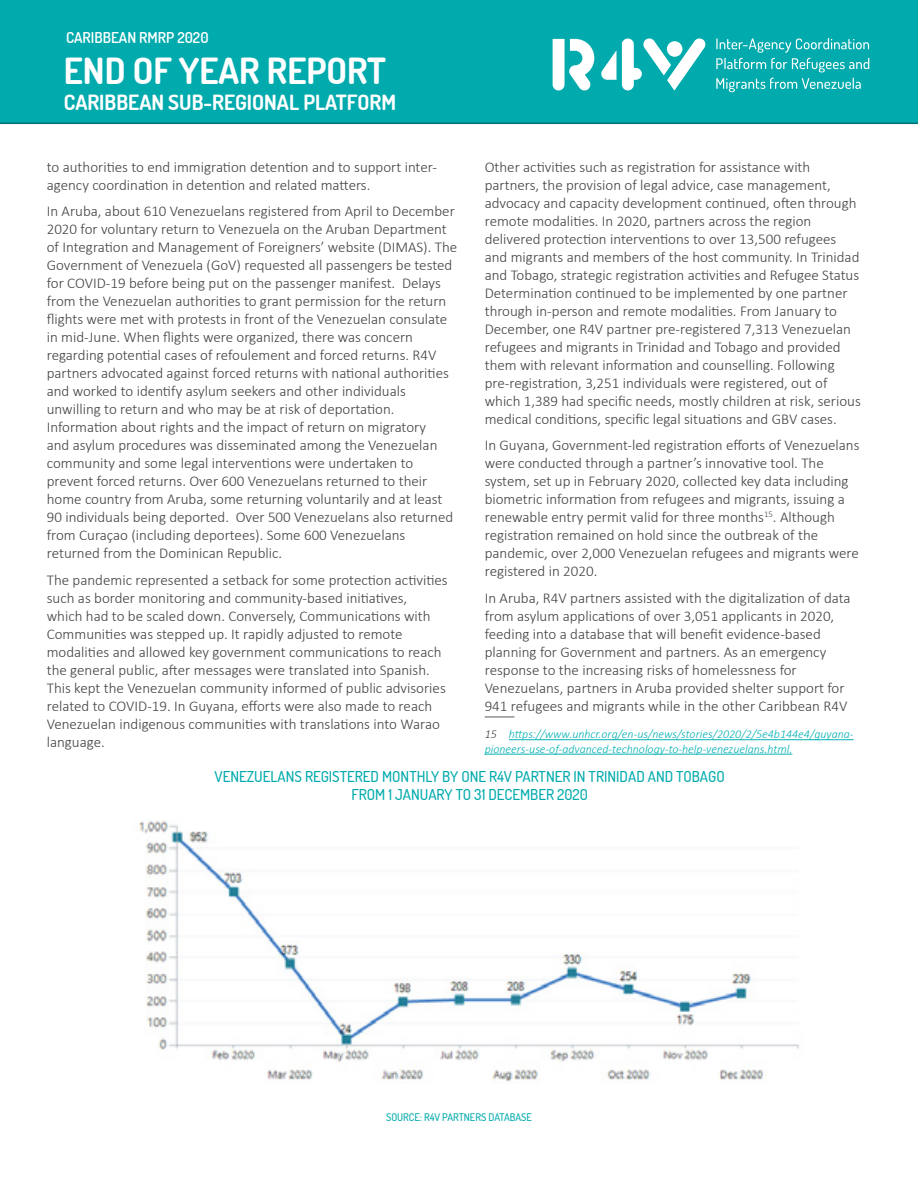
<style>
.page{position:relative;width:918px;height:1188px;background:#fff}
.page>*{position:absolute;margin:0;border:0;box-sizing:border-box;transform-origin:0 0}
.t1{font:700 36px "Dosis";color:#fff}
.t2{font:700 21px "Dosis";color:#fff}
.t3{font:300 15px/18px "Calibri";color:#414042}
.t4{font:500 15px/18px "Dosis";color:#00aaad;text-align:center}
.t5{font:600 15px "Dosis";color:#fff}
.t6{font:italic 300 12px/14.4px "Calibri";color:#00b0b3}
.t7{font:500 10.5px "Dosis";color:#00aaad}
.s1{color:#414042}
</style>
<div class="page">
<svg style="left:485px;top:717px;width:29px;height:1px"></svg>
<hr style="left:509px;top:739px;width:345px;height:1px;background:#00b0b3">
<hr style="left:485px;top:754px;width:307px;height:1px;background:#00b0b3">
<img style="left:139px;top:820px;width:660px;height:263px">
<div style="left:0;top:0;width:918px;height:123px;background:#00aaad"></div>
<svg style="left:601px;top:38px;width:105px;height:53px"></svg>
<svg style="left:553px;top:39px;width:41px;height:52px"></svg>
<svg style="left:716px;top:38px;width:153px;height:34px"></svg>
<svg style="left:716px;top:78px;width:145px;height:14px"></svg>
<hr style="left:0;top:123px;width:918px;height:1px;background:#006f78">
<p class="t5" style="left:66px;top:27px;width:144px">CARIBBEAN RMRP 2020</p>
<h1 class="t1" style="left:64px;top:46px;width:324px">END OF YEAR REPORT</h1>
<h2 class="t2" style="left:64px;top:87px;width:334px">CARIBBEAN SUB-REGIONAL PLATFORM</h2>
<p class="t3" style="left:47px;top:158px;width:392px">to authorities to end immigration detention and to support inter&shy;agency coordination in detention and related matters.</p>
<p class="t3" style="left:47px;top:202px;width:412px">In Aruba, about 610 Venezuelans registered from April to December 2020 for voluntary return to Venezuela on the Aruban Department of Integration and Management of Foreigners’ website (DIMAS). The Government of Venezuela (GoV) requested all passengers be tested for COVID-19 before being put on the passenger manifest. Delays from the Venezuelan authorities to grant permission for the return flights were met with protests in front of the Venezuelan consulate in mid-June. When flights were organized, there was concern regarding potential cases of refoulement and forced returns. R4V partners advocated against forced returns with national authorities and worked to identify asylum seekers and other individuals unwilling to return and who may be at risk of deportation.<br>Information about rights and the impact of return on migratory<br>and asylum procedures was disseminated among the Venezuelan community and some legal interventions were undertaken to prevent forced returns. Over 600 Venezuelans returned to their home country from Aruba, some returning voluntarily and at least 90 individuals being deported. Over 500 Venezuelans also returned from Curaçao (including deportees). Some 600 Venezuelans returned from the Dominican Republic.</p>
<p class="t3" style="left:47px;top:571px;width:402px">The pandemic represented a setback for some protection activities such as border monitoring and community-based initiatives,<br>which had to be scaled down. Conversely, Communications with Communities was stepped up. It rapidly adjusted to remote modalities and allowed key government communications to reach the general public, after messages were translated into Spanish.<br>This kept the Venezuelan community informed of public advisories related to COVID-19. In Guyana, efforts were also made to reach Venezuelan indigenous communities with translations into Warao language.</p>
<p class="t3" style="left:485px;top:158px;width:378px">Other activities such as registration for assistance with partners, the provision of legal advice, case management, advocacy and capacity development continued, often through remote modalities. In 2020, partners across the region delivered protection interventions to over 13,500 refugees and migrants and members of the host community. In Trinidad and Tobago, strategic registration activities and Refugee Status Determination continued to be implemented by one partner through in-person and remote modalities. From January to December, one R4V partner pre-registered 7,313 Venezuelan refugees and migrants in Trinidad and Tobago and provided them with relevant information and counselling. Following pre-registration, 3,251 individuals were registered, out of which 1,389 had specific needs, mostly children at risk, serious medical conditions, specific legal situations and GBV cases.</p>
<p class="t3" style="left:485px;top:436px;width:376px">In Guyana, Government-led registration efforts of Venezuelans were conducted through a partner’s innovative tool. The system, set up in February 2020, collected key data including biometric information from refugees and migrants, issuing a renewable entry permit valid for three months<sup>15</sup>. Although registration remained on hold since the outbreak of the pandemic, over 2,000 Venezuelan refugees and migrants were registered in 2020.</p>
<p class="t3" style="left:485px;top:589px;width:367px">In Aruba, R4V partners assisted with the digitalization of data from asylum applications of over 3,051 applicants in 2020, feeding into a database that will benefit evidence-based planning for Government and partners. As an emergency response to the increasing risks of homelessness for Venezuelans, partners in Aruba provided shelter support for 941 refugees and migrants while in the other Caribbean R4V</p>
<p class="t6" style="left:485px;top:727px;width:370px"><span class="s1">15</span> https://www.unhcr.org/en-us/news/stories/2020/2/5e4b144e4/guyana&shy;pioneers-use-of-advanced-technology-to-help-venezuelans.html.</p>
<p class="t4" style="left:215px;top:767px;width:512px">VENEZUELANS REGISTERED MONTHLY BY ONE R4V PARTNER IN TRINIDAD AND TOBAGO<br>FROM 1 JANUARY TO 31 DECEMBER 2020</p>
<p class="t7" style="left:386px;top:1109px;width:147px">SOURCE: R4V PARTNERS DATABASE</p>
</div>
